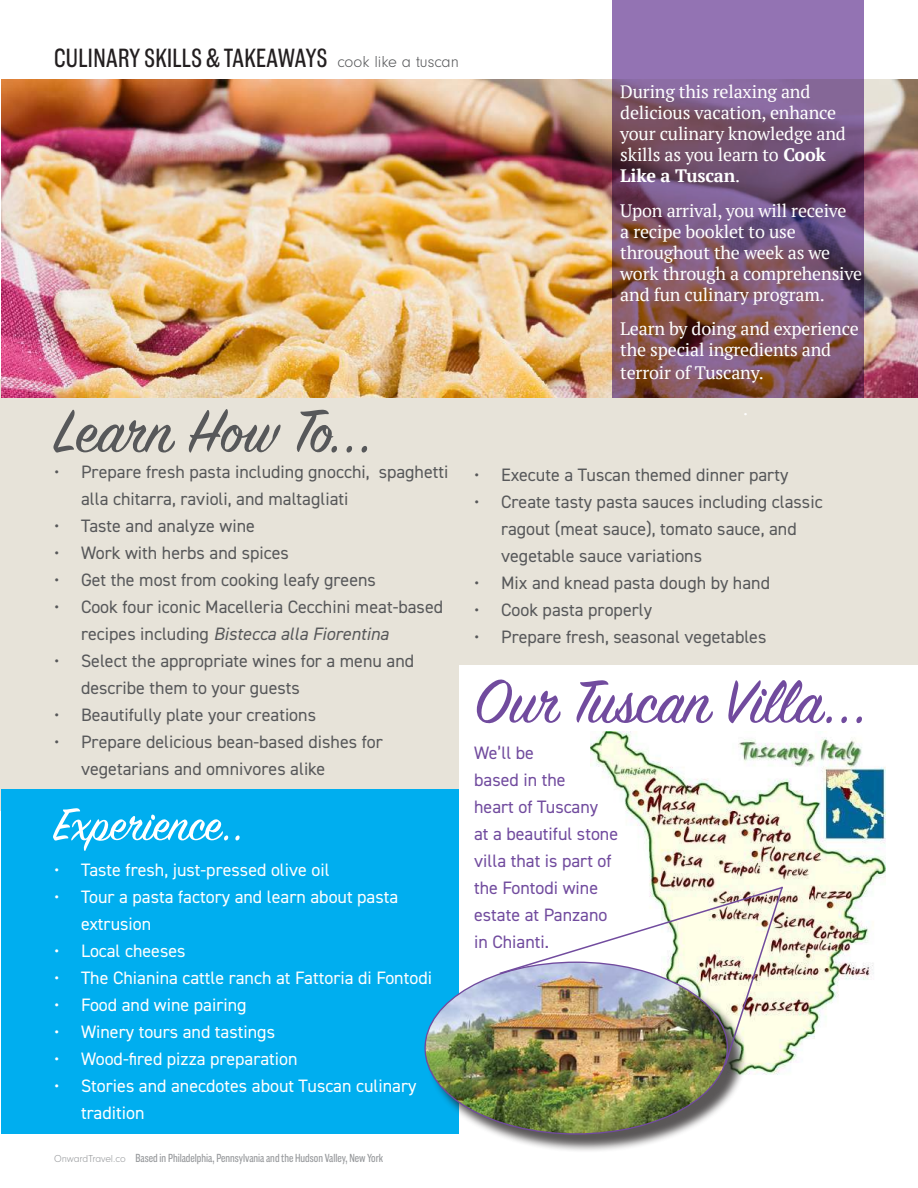
<style>
.page{position:relative;width:918px;height:1188px;background:#fff}
.page>*{position:absolute;margin:0;border:0;box-sizing:border-box;transform-origin:0 0}
.t1{font:67.5px "Sign Painter House Script";color:#714b9e}
.t2{font:67.5px "Sign Painter House Script";letter-spacing:-.015em;color:#57585a}
.t3{font:51px "Sign Painter House Script";color:#fff}
.t4{font:27px "Americane Cond";letter-spacing:.015em;color:#231f20}
.t5{font:18px/27px "DIN2014";color:#57585a}
.t6{font:18px/21px "PT Serif";letter-spacing:-.01em;color:#fff}
.t7{font:18px/27px "DIN2014";color:#fff}
.t8{font:18px/27px "DIN2014";color:#714b9e}
.t9{font:12px "Americane Cond";color:#97999c}
.s1{font-family:"Neuzeit Gro";font-weight:300;font-size:16.5px;color:#57585a}
.s2{font-style:italic}
.s3{font-family:"Neuzeit Gro";font-weight:300;font-size:10.5px}
.s4{font-weight:700}
</style>
<div class="page">
<div style="left:1px;top:379px;width:917px;height:432px;background:#e7e3d9"></div>
<div style="left:2px;top:789px;width:457px;height:345px;background:#00aeef"></div>
<img style="left:2px;top:80px;width:916px;height:317px">
<svg style="left:612px;top:0;width:252px;height:397px;background:#7d597a"></svg>
<div style="left:459px;top:665px;width:459px;height:467px;background:#fff"></div>
<img style="left:590px;top:731px;width:296px;height:344px">
<div style="left:427px;top:964px;width:319px;height:189px;background:#231f20;opacity:.75"></div>
<img style="left:426px;top:964px;width:301px;height:170px">
<img style="left:498px;top:885px;width:287px;height:182px">
<h3 class="t4" style="left:54px;top:42px;width:406px">CULINARY SKILLS &amp; TAKEAWAYS <span class="s1">cook like a tuscan</span></h3>
<h1 class="t2" style="left:54px;top:399px;width:320px">Learn How To...</h1>
<p class="t5" style="left:81px;top:458px;width:369px;text-indent:-27px">• Prepare fresh pasta including gnocchi, spaghetti alla chitarra, ravioli, and maltagliati</p>
<p class="t5" style="left:54px;top:512px;width:202px">• Taste and analyze wine</p>
<p class="t5" style="left:54px;top:539px;width:236px">• Work with herbs and spices</p>
<p class="t5" style="left:54px;top:566px;width:324px">• Get the most from cooking leafy greens</p>
<p class="t5" style="left:81px;top:593px;width:364px;text-indent:-27px">• Cook four iconic Macelleria Cecchini meat-based recipes including <span class="s2">Bistecca alla Fiorentina</span></p>
<p class="t5" style="left:81px;top:647px;width:335px;text-indent:-27px">• Select the appropriate wines for a menu and describe them to your guests</p>
<p class="t5" style="left:54px;top:701px;width:264px">• Beautifully plate your creations</p>
<p class="t5" style="left:81px;top:728px;width:303px;text-indent:-27px">• Prepare delicious bean-based dishes for vegetarians and omnivores alike</p>
<h2 class="t3" style="left:54px;top:800px;width:191px">Experience..</h2>
<p class="t7" style="left:54px;top:855px;width:277px">• Taste fresh, just-pressed olive oil</p>
<p class="t7" style="left:81px;top:882px;width:319px;text-indent:-27px">• Tour a pasta factory and learn about pasta extrusion</p>
<p class="t7" style="left:54px;top:936px;width:133px">• Local cheeses</p>
<p class="t7" style="left:54px;top:963px;width:380px">• The Chianina cattle ranch at Fattoria di Fontodi</p>
<p class="t7" style="left:54px;top:990px;width:194px">• Food and wine pairing</p>
<p class="t7" style="left:54px;top:1017px;width:223px">• Winery tours and tastings</p>
<p class="t7" style="left:54px;top:1044px;width:245px">• Wood-fired pizza preparation</p>
<p class="t7" style="left:81px;top:1071px;width:337px;text-indent:-27px">• Stories and anecdotes about Tuscan culinary tradition</p>
<p class="t9" style="left:54px;top:1151px;width:331px"><span class="s3">OnwardTravel.co</span> Based in Philadelphia, Pennsylvania and the Hudson Valley, New York</p>
<p class="t6" style="left:620px;top:81px;width:227px">During this relaxing and delicious vacation, enhance your culinary knowledge and skills as you learn to <span class="s4">Cook<br>Like a Tuscan</span>.</p>
<p class="t6" style="left:620px;top:200px;width:243px">Upon arrival, you will receive<br>a recipe booklet to use throughout the week as we work through a comprehensive and fun culinary program.</p>
<p class="t6" style="left:620px;top:318px;width:240px;line-height:21.8px">Learn by doing and experience the special ingredients and terroir of Tuscany.</p>
<p class="t6" style="left:743px;top:398px;width:7px">.</p>
<p class="t5" style="left:474px;top:461px;width:316px">• Execute a Tuscan themed dinner party</p>
<p class="t5" style="left:501px;top:488px;width:323px;text-indent:-27px">• Create tasty pasta sauces including classic ragout (meat sauce), tomato sauce, and vegetable sauce variations</p>
<p class="t5" style="left:474px;top:569px;width:298px">• Mix and knead pasta dough by hand</p>
<p class="t5" style="left:474px;top:596px;width:180px">• Cook pasta properly</p>
<p class="t5" style="left:474px;top:623px;width:294px">• Prepare fresh, seasonal vegetables</p>
<h1 class="t1" style="left:474px;top:669px;width:395px">Our Tuscan Villa...</h1>
<p class="t8" style="left:474px;top:739px;width:146px">We’ll be<br>based in the<br>heart of Tuscany<br>at a beautiful stone villa that is part of the Fontodi wine estate at Panzano in Chianti.</p>
</div>
